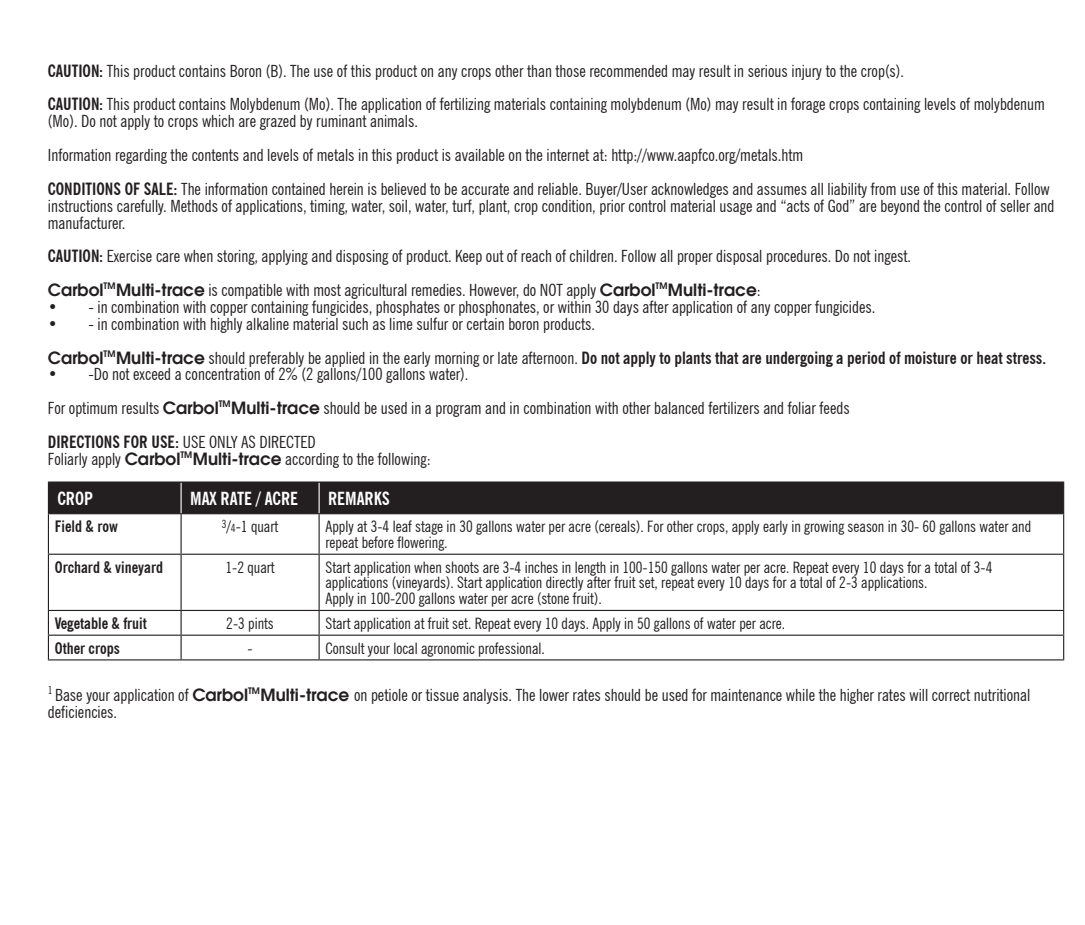
<style>
.page{position:relative;width:1085px;height:925px;background:#fff}
.page>*{position:absolute;margin:0;border:0;box-sizing:border-box;transform-origin:0 0}
.t1{font:700 condensed 18px "News Gothic BT";color:#fff}
.t2{font:condensed 16.88px/16.9px "News Gothic BT";color:#231f20}
.t3{font:700 condensed 16.88px "News Gothic BT";color:#231f20}
.t4{font:condensed 15.75px/15.8px "News Gothic BT";color:#231f20}
.t5{font:700 condensed 15.75px "News Gothic BT";color:#231f20}
.s1{font-weight:700}
.s2{font-family:"Avant Garde LT";font-weight:600;font-stretch:normal}
.s3{font-weight:400}
.s4{font-size:11.25px}
</style>
<div class="page">
<div style="left:49px;top:483px;width:1013px;height:30px;background:#231f20"></div>
<hr style="left:48px;top:514px;width:1px;height:40px;background:#231f20">
<hr style="left:180px;top:514px;width:2px;height:40px;background:#231f20">
<hr style="left:318px;top:514px;width:1px;height:40px;background:#231f20">
<hr style="left:1062px;top:514px;width:2px;height:40px;background:#231f20">
<hr style="left:48px;top:554px;width:133px;height:1px;background:#231f20">
<hr style="left:48px;top:555px;width:1px;height:55px;background:#231f20">
<hr style="left:180px;top:555px;width:2px;height:55px;background:#231f20">
<hr style="left:319px;top:554px;width:745px;height:1px;background:#231f20">
<hr style="left:318px;top:555px;width:1px;height:55px;background:#231f20">
<hr style="left:1062px;top:555px;width:2px;height:55px;background:#231f20">
<hr style="left:48px;top:610px;width:133px;height:1px;background:#231f20">
<hr style="left:180px;top:611px;width:2px;height:23px;background:#231f20">
<hr style="left:1062px;top:611px;width:2px;height:23px;background:#231f20">
<svg style="left:48px;top:611px;width:1px;height:48px"></svg>
<hr style="left:180px;top:636px;width:2px;height:23px;background:#231f20">
<svg style="left:318px;top:611px;width:1px;height:48px"></svg>
<hr style="left:1062px;top:636px;width:2px;height:23px;background:#231f20">
<hr style="left:181px;top:554px;width:138px;height:1px;background:#231f20">
<hr style="left:181px;top:610px;width:138px;height:1px;background:#231f20">
<hr style="left:319px;top:610px;width:745px;height:1px;background:#231f20">
<hr style="left:48px;top:634px;width:133px;height:2px;background:#231f20">
<hr style="left:181px;top:634px;width:138px;height:2px;background:#231f20">
<hr style="left:319px;top:634px;width:745px;height:2px;background:#231f20">
<hr style="left:48px;top:659px;width:133px;height:1px;background:#231f20">
<hr style="left:181px;top:659px;width:138px;height:1px;background:#231f20">
<hr style="left:319px;top:659px;width:745px;height:1px;background:#231f20">
<hr style="left:180px;top:483px;width:2px;height:30px;background:#fff">
<hr style="left:318px;top:483px;width:1px;height:30px;background:#fff">
<hr style="left:48px;top:481px;width:133px;height:2px;background:#231f20">
<hr style="left:48px;top:483px;width:1px;height:30px;background:#231f20">
<hr style="left:181px;top:481px;width:138px;height:2px;background:#231f20">
<hr style="left:319px;top:481px;width:745px;height:2px;background:#231f20">
<hr style="left:1062px;top:483px;width:2px;height:30px;background:#231f20">
<hr style="left:48px;top:513px;width:133px;height:1px;background:#231f20">
<hr style="left:181px;top:513px;width:138px;height:1px;background:#231f20">
<hr style="left:319px;top:513px;width:745px;height:1px;background:#231f20">
<p class="t2" style="left:48px;top:62px;width:857px"><span class="s1">CAUTION:</span> This product contains Boron (B). The use of this product on any crops other than those recommended may result in serious injury to the crop(s).</p>
<p class="t2" style="left:48px;top:96px;width:998px"><span class="s1">CAUTION:</span> This product contains Molybdenum (Mo). The application of fertilizing materials containing molybdenum (Mo) may result in forage crops containing levels of molybdenum (Mo). Do not apply to crops which are grazed by ruminant animals.</p>
<p class="t2" style="left:48px;top:146px;width:756px">Information regarding the contents and levels of metals in this product is available on the internet at: http://www.aapfco.org/metals.htm</p>
<p class="t2" style="left:48px;top:180px;width:1007px"><span class="s1">CONDITIONS OF SALE:</span> The information contained herein is believed to be accurate and reliable. Buyer/User acknowledges and assumes all liability from use of this material. Follow instructions carefully. Methods of applications, timing, water, soil, water, turf, plant, crop condition, prior control material usage and “acts of God” are beyond the control of seller and manufacturer.</p>
<p class="t2" style="left:48px;top:248px;width:864px"><span class="s1">CAUTION:</span> Exercise care when storing, applying and disposing of product. Keep out of reach of children. Follow all proper disposal procedures. Do not ingest.</p>
<p class="t2" style="left:48px;top:281px;width:714px"><span class="s2">Carbol</span><sup>TM</sup><span class="s2">Multi-trace</span> is compatible with most agricultural remedies. However, do NOT apply <span class="s2">Carbol</span><sup>TM</sup><span class="s2">Multi-trace</span>:</p>
<p class="t2" style="left:48px;top:298px;width:828px">• - in combination with copper containing fungicides, phosphates or phosphonates, or within 30 days after application of any copper fungicides.</p>
<p class="t2" style="left:48px;top:315px;width:548px">• - in combination with highly alkaline material such as lime sulfur or certain boron products.</p>
<p class="t3" style="left:48px;top:347px;width:999px"><span class="s2">Carbol</span><sup>TM</sup><span class="s2">Multi-trace</span> <span class="s3">should preferably be applied in the early morning or late afternoon.</span> Do not apply to plants that are undergoing a period of moisture or heat stress.</p>
<p class="t2" style="left:48px;top:366px;width:422px">• -Do not exceed a concentration of 2% (2 gallons/100 gallons water).</p>
<p class="t2" style="left:48px;top:400px;width:803px">For optimum results <span class="s2">Carbol</span><sup>TM</sup><span class="s2">Multi-trace</span> should be used in a program and in combination with other balanced fertilizers and foliar feeds</p>
<p class="t3" style="left:48px;top:431px;width:269px">DIRECTIONS FOR USE: <span class="s3">USE ONLY AS DIRECTED</span></p>
<p class="t2" style="left:48px;top:450px;width:384px">Foliarly apply <span class="s2">Carbol</span><sup>TM</sup><span class="s2">Multi-trace</span> according to the following:</p>
<p class="t1" style="left:57px;top:487px;width:37px">CROP</p>
<p class="t1" style="left:190px;top:487px;width:109px">MAX RATE / ACRE</p>
<p class="t1" style="left:328px;top:487px;width:63px">REMARKS</p>
<p class="t5" style="left:55px;top:517px;width:64px">Field &amp; row</p>
<p class="t4" style="left:222px;top:518px;width:58px"><sup>3</sup>/<span class="s4">4</span>-1 quart</p>
<p class="t4" style="left:325px;top:518px;width:707px">Apply at 3-4 leaf stage in 30 gallons water per acre (cereals). For other crops, apply early in growing season in 30- 60 gallons water and repeat before flowering.</p>
<p class="t5" style="left:55px;top:557px;width:110px">Orchard &amp; vineyard</p>
<p class="t4" style="left:225px;top:559px;width:51px">1-2 quart</p>
<p class="t4" style="left:325px;top:559px;width:668px">Start application when shoots are 3-4 inches in length in 100-150 gallons water per acre. Repeat every 10 days for a total of 3-4 applications (vineyards). Start application directly after fruit set, repeat every 10 days for a total of 2-3 applications.</p>
<p class="t4" style="left:325px;top:590px;width:278px">Apply in 100-200 gallons water per acre (stone fruit).</p>
<p class="t5" style="left:55px;top:613px;width:93px">Vegetable &amp; fruit</p>
<p class="t4" style="left:226px;top:615px;width:49px">2-3 pints</p>
<p class="t4" style="left:325px;top:615px;width:461px">Start application at fruit set. Repeat every 10 days. Apply in 50 gallons of water per acre.</p>
<p class="t5" style="left:55px;top:638px;width:66px">Other crops</p>
<p class="t4" style="left:247px;top:640px;width:7px">-</p>
<p class="t4" style="left:325px;top:640px;width:221px">Consult your local agronomic professional.</p>
<p class="t2" style="left:48px;top:686px;width:983px"><sup>1</sup> Base your application of <span class="s2">Carbol</span><sup>TM</sup><span class="s2">Multi-trace</span> on petiole or tissue analysis. The lower rates should be used for maintenance while the higher rates will correct nutritional deficiencies.</p>
</div>
